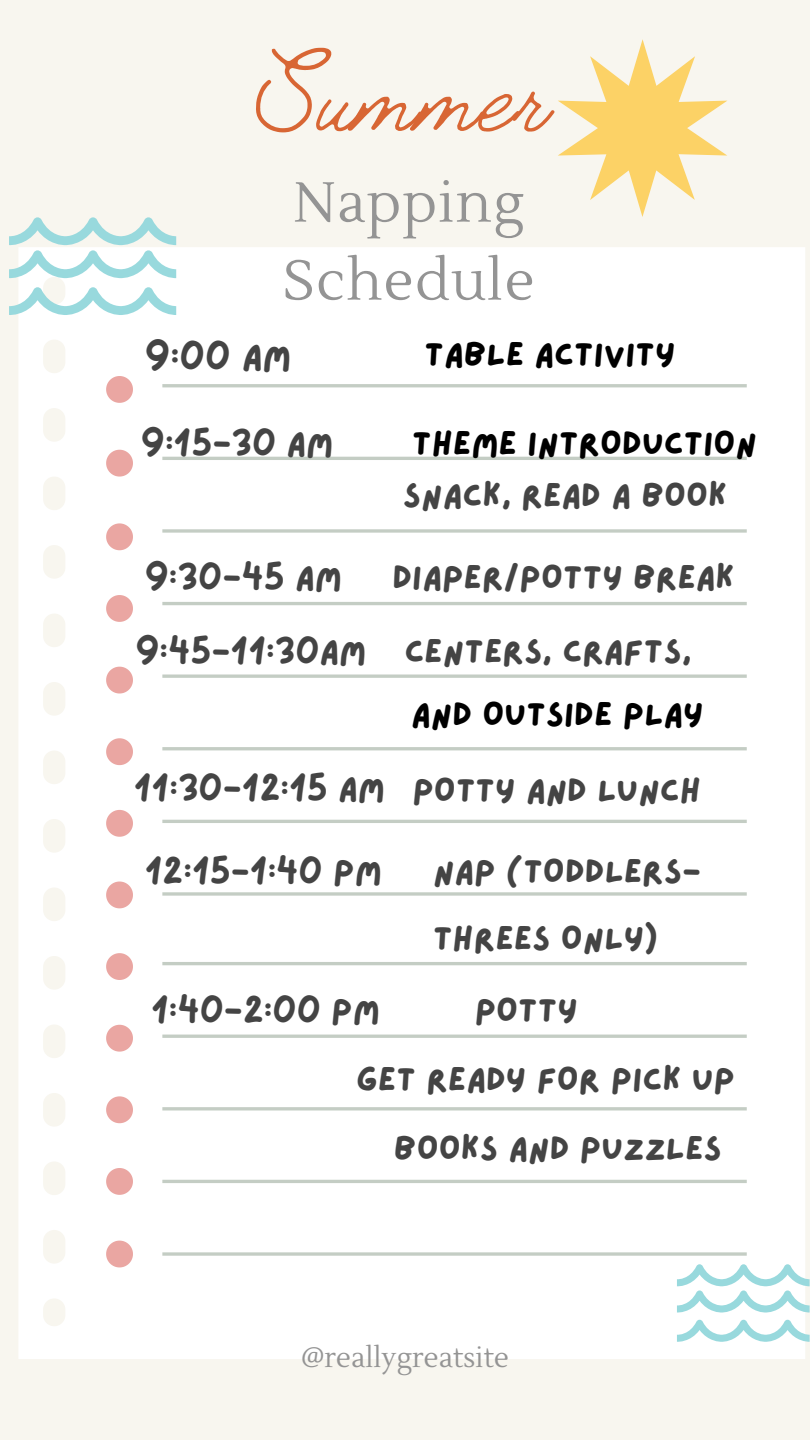
<style>
.page{position:relative;width:810px;height:1440px;background:#f8f6ef}
.page>*{position:absolute;margin:0;border:0;box-sizing:border-box;transform-origin:0 0}
.t1{font:300 120px "Jimmy Script";color:#d86634}
.t2{font:56px/78px "Lustria";letter-spacing:.02em;color:#949494}
.t3{font:36px "Lazydog";color:#444}
.t4{font:34px/73.5px "Lazydog";color:#444}
.t5{font:34px "Lazydog";color:#000}
.t6{font:28px "Lustria";color:#949494}
</style>
<div class="page">
<svg style="left:558px;top:39px;width:169px;height:178px"></svg>
<div style="left:19px;top:247px;width:786px;height:1112px;background:#fff"></div>
<div style="left:162px;top:384px;width:585px;height:872px;background:#fff"></div>
<svg style="left:106px;top:376px;width:27px;height:891px"></svg>
<svg style="left:9px;top:217px;width:167px;height:62px"></svg>
<svg style="left:9px;top:287px;width:167px;height:29px"></svg>
<svg style="left:677px;top:1264px;width:133px;height:49px"></svg>
<svg style="left:677px;top:1320px;width:133px;height:22px"></svg>
<h1 class="t1" style="left:256px;top:19px;width:294px">Summer</h1>
<h2 class="t2" style="left:283px;top:165px;width:253px">Napping<br>Schedule</h2>
<p class="t3" style="left:145px;top:340px;width:148px">9:00 AM</p>
<p class="t5" style="left:425px;top:338px;width:253px">TABLE ACTIVITY</p>
<p class="t4" style="left:141px;top:408px;width:194px">9:15-30 AM</p>
<p class="t5" style="left:412px;top:427px;width:346px">THEME INTRODUCTION</p>
<p class="t4" style="left:403px;top:460px;width:326px">SNACK, READ A BOOK</p>
<p class="t4" style="left:135px;top:542px;width:232px;line-height:74.3px">9:30-45 AM<br>9:45-11:30AM</p>
<p class="t4" style="left:404px;top:542px;width:332px;text-indent:-12px">DIAPER/POTTY BREAK<br>CENTERS, CRAFTS,</p>
<p class="t5" style="left:411px;top:698px;width:294px">AND OUTSIDE PLAY</p>
<p class="t4" style="left:134px;top:755px;width:569px">11:30-12:15 AM POTTY AND LUNCH</p>
<p class="t4" style="left:145px;top:836px;width:238px">12:15-1:40 PM</p>
<p class="t4" style="left:433px;top:839px;width:270px;line-height:67.5px">NAP (TODDLERS-<br>THREES ONLY)</p>
<p class="t4" style="left:151px;top:975px;width:230px">1:40-2:00 PM</p>
<p class="t4" style="left:475px;top:975px;width:105px">POTTY</p>
<p class="t4" style="left:356px;top:1044px;width:380px">GET READY FOR PICK UP</p>
<p class="t4" style="left:394px;top:1113px;width:329px">BOOKS AND PUZZLES</p>
<p class="t6" style="left:301px;top:1341px;width:209px">@reallygreatsite</p>
</div>
